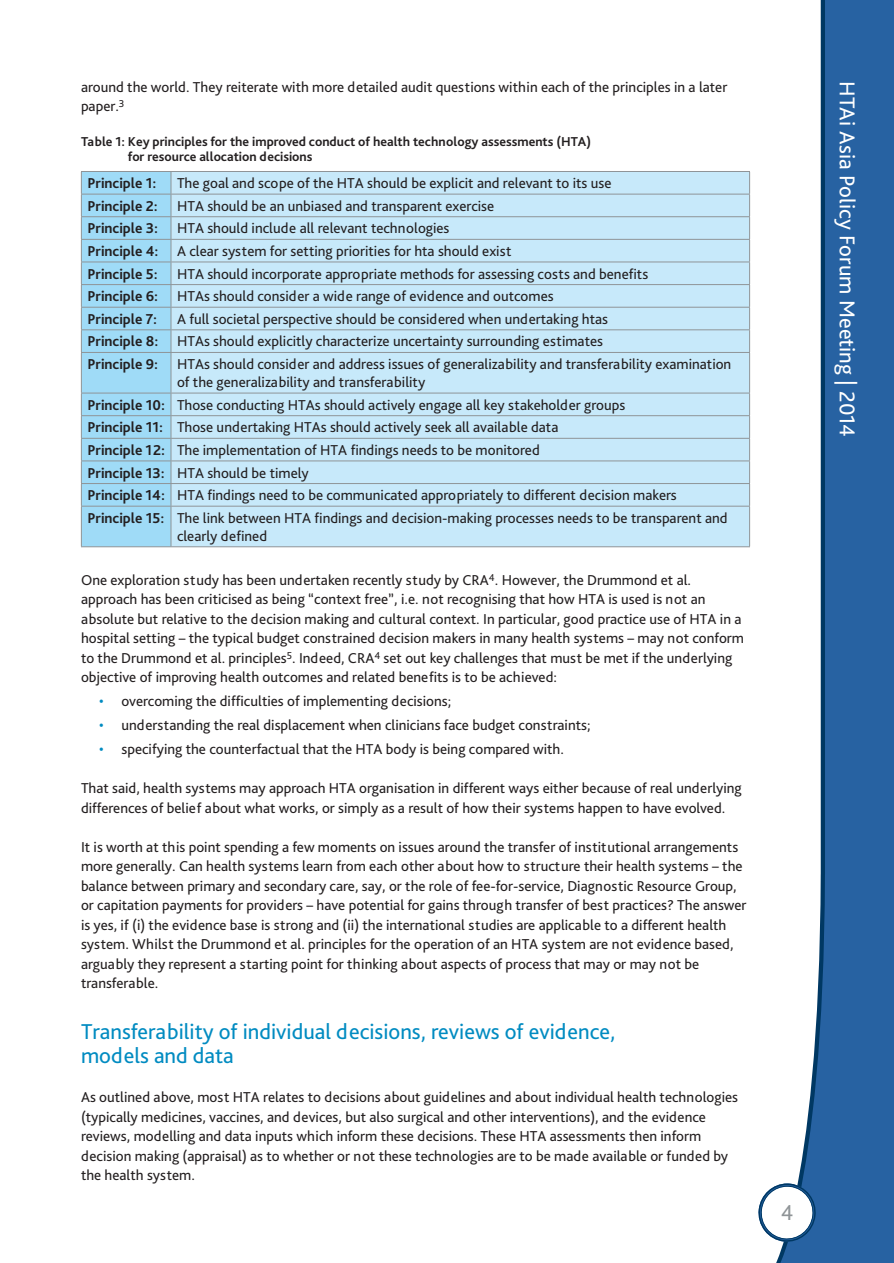
<style>
.page{position:relative;width:894px;height:1263px;background:#fff}
.page>*{position:absolute;margin:0;border:0;box-sizing:border-box;transform-origin:0 0}
.head15{font:22.5px/24px "Bliss Pro";color:#008bc1}
.t1{font:22.5px "Bliss Pro";color:#fff}
.t2{font:22.5px "Bliss Pro";color:#8f9497}
.body{font:15px/19.5px "Bliss Pro";color:#231f20}
.table1_body{font:15px/18px "Bliss Pro";color:#231f20}
.table1_body-2{font:700 15px "Bliss Pro";color:#231f20}
.table_title{font:700 13.5px/15px "Bliss Pro";color:#231f20}
.s1{color:#008bc1}
</style>
<div class="page">
<svg style="left:776px;top:0;width:118px;height:1263px;fill:#2762a2"></svg>
<svg style="left:759px;top:1182px;width:58px;height:63px"></svg>
<div style="left:172px;top:172px;width:577px;height:374px;background:#c7e9fa"></div>
<hr style="left:171px;top:171px;width:579px;height:1px;background:#8f9497">
<hr style="left:171px;top:194px;width:579px;height:1px;background:#8f9497">
<hr style="left:171px;top:216px;width:579px;height:1px;background:#8f9497">
<hr style="left:171px;top:239px;width:579px;height:1px;background:#8f9497">
<hr style="left:171px;top:262px;width:579px;height:1px;background:#8f9497">
<hr style="left:171px;top:284px;width:579px;height:1px;background:#8f9497">
<hr style="left:171px;top:307px;width:579px;height:1px;background:#8f9497">
<hr style="left:171px;top:329px;width:579px;height:1px;background:#8f9497">
<svg style="left:749px;top:172px;width:1px;height:180px"></svg>
<hr style="left:171px;top:352px;width:579px;height:1px;background:#8f9497">
<hr style="left:749px;top:353px;width:1px;height:40px;background:#8f9497">
<hr style="left:171px;top:393px;width:579px;height:1px;background:#8f9497">
<hr style="left:171px;top:415px;width:579px;height:1px;background:#8f9497">
<hr style="left:171px;top:438px;width:579px;height:1px;background:#8f9497">
<hr style="left:171px;top:461px;width:579px;height:1px;background:#8f9497">
<hr style="left:171px;top:483px;width:579px;height:1px;background:#8f9497">
<svg style="left:81px;top:171px;width:91px;height:375px"></svg>
<svg style="left:749px;top:393px;width:1px;height:113px"></svg>
<hr style="left:81px;top:506px;width:90px;height:1px;background:#8f9497">
<hr style="left:81px;top:507px;width:1px;height:39px;background:#8f9497">
<hr style="left:171px;top:506px;width:579px;height:1px;background:#8f9497">
<hr style="left:171px;top:507px;width:1px;height:39px;background:#8f9497">
<hr style="left:749px;top:507px;width:1px;height:39px;background:#8f9497">
<hr style="left:81px;top:546px;width:90px;height:1px;background:#8f9497">
<hr style="left:171px;top:546px;width:579px;height:1px;background:#8f9497">
<p class="body" style="left:81px;top:77px;width:648px">around the world. They reiterate with more detailed audit questions within each of the principles in a later paper.<sup>3</sup></p>
<p class="table_title" style="left:128px;top:133px;width:465px;text-indent:-47px">Table 1: Key principles for the improved conduct of health technology assessments (HTA) for resource allocation decisions</p>
<p class="table1_body-2" style="left:87px;top:174px;width:70px">Principle 1:</p>
<p class="table1_body" style="left:177px;top:174px;width:436px">The goal and scope of the HTA should be explicit and relevant to its use</p>
<p class="table1_body-2" style="left:87px;top:196px;width:72px">Principle 2:</p>
<p class="table1_body" style="left:177px;top:196px;width:319px">HTA should be an unbiased and transparent exercise</p>
<p class="table1_body-2" style="left:87px;top:219px;width:72px">Principle 3:</p>
<p class="table1_body" style="left:177px;top:219px;width:274px">HTA should include all relevant technologies</p>
<p class="table1_body-2" style="left:87px;top:242px;width:73px">Principle 4:</p>
<p class="table1_body" style="left:177px;top:242px;width:336px">A clear system for setting priorities for hta should exist</p>
<p class="table1_body-2" style="left:87px;top:264px;width:72px">Principle 5:</p>
<p class="table1_body" style="left:177px;top:264px;width:473px">HTA should incorporate appropriate methods for assessing costs and benefits</p>
<p class="table1_body-2" style="left:87px;top:287px;width:72px">Principle 6:</p>
<p class="table1_body" style="left:177px;top:287px;width:378px">HTAs should consider a wide range of evidence and outcomes</p>
<p class="table1_body-2" style="left:87px;top:310px;width:71px">Principle 7:</p>
<p class="table1_body" style="left:177px;top:309px;width:433px">A full societal perspective should be considered when undertaking htas</p>
<p class="table1_body-2" style="left:87px;top:332px;width:72px">Principle 8:</p>
<p class="table1_body" style="left:177px;top:332px;width:428px">HTAs should explicitly characterize uncertainty surrounding estimates</p>
<p class="table1_body-2" style="left:87px;top:355px;width:72px">Principle 9:</p>
<p class="table1_body" style="left:177px;top:355px;width:556px">HTAs should consider and address issues of generalizability and transferability examination of the generalizability and transferability</p>
<p class="table1_body-2" style="left:87px;top:395px;width:79px">Principle 10:</p>
<p class="table1_body" style="left:177px;top:395px;width:450px">Those conducting HTAs should actively engage all key stakeholder groups</p>
<p class="table1_body-2" style="left:87px;top:418px;width:77px">Principle 11:</p>
<p class="table1_body" style="left:177px;top:418px;width:383px">Those undertaking HTAs should actively seek all available data</p>
<p class="table1_body-2" style="left:87px;top:441px;width:79px">Principle 12:</p>
<p class="table1_body" style="left:177px;top:441px;width:364px">The implementation of HTA findings needs to be monitored</p>
<p class="table1_body-2" style="left:87px;top:463px;width:79px">Principle 13:</p>
<p class="table1_body" style="left:177px;top:463px;width:133px">HTA should be timely</p>
<p class="table1_body-2" style="left:87px;top:486px;width:79px">Principle 14:</p>
<p class="table1_body" style="left:177px;top:486px;width:501px">HTA findings need to be communicated appropriately to different decision makers</p>
<p class="table1_body-2" style="left:87px;top:508px;width:78px">Principle 15:</p>
<p class="table1_body" style="left:177px;top:508px;width:552px">The link between HTA findings and decision-making processes needs to be transparent and clearly defined</p>
<p class="body" style="left:81px;top:570px;width:665px">One exploration study has been undertaken recently study by CRA<sup>4</sup>. However, the Drummond et al. approach has been criticised as being “context free”, i.e. not recognising that how HTA is used is not an absolute but relative to the decision making and cultural context. In particular, good practice use of HTA in a hospital setting – the typical budget constrained decision makers in many health systems – may not conform to the Drummond et al. principles<sup>5</sup>. Indeed, CRA<sup>4</sup> set out key challenges that must be met if the underlying objective of improving health outcomes and related benefits is to be achieved:</p>
<p class="body" style="left:99px;top:691px;width:354px"><span class="s1">•</span> overcoming the difficulties of implementing decisions;</p>
<p class="body" style="left:99px;top:715px;width:493px"><span class="s1">•</span> understanding the real displacement when clinicians face budget constraints;</p>
<p class="body" style="left:99px;top:739px;width:467px"><span class="s1">•</span> specifying the counterfactual that the HTA body is being compared with.</p>
<p class="body" style="left:81px;top:778px;width:662px">That said, health systems may approach HTA organisation in different ways either because of real underlying differences of belief about what works, or simply as a result of how their systems happen to have evolved.</p>
<p class="body" style="left:81px;top:837px;width:667px">It is worth at this point spending a few moments on issues around the transfer of institutional arrangements more generally. Can health systems learn from each other about how to structure their health systems – the balance between primary and secondary care, say, or the role of fee-for-service, Diagnostic Resource Group, or capitation payments for providers – have potential for gains through transfer of best practices? The answer is yes, if (i) the evidence base is strong and (ii) the international studies are applicable to a different health system. Whilst the Drummond et al. principles for the operation of an HTA system are not evidence based, arguably they represent a starting point for thinking about aspects of process that may or may not be transferable.</p>
<p class="head15" style="left:81px;top:1019px;width:536px">Transferability of individual decisions, reviews of evidence, models and data</p>
<p class="body" style="left:81px;top:1087px;width:659px">As outlined above, most HTA relates to decisions about guidelines and about individual health technologies (typically medicines, vaccines, and devices, but also surgical and other interventions), and the evidence reviews, modelling and data inputs which inform these decisions. These HTA assessments then inform decision making (appraisal) as to whether or not these technologies are to be made available or funded by the health system.</p>
<h1 class="t2" style="left:781px;top:1198px;width:14px">4</h1>
<h1 class="t1" style="left:861px;top:81px;width:357px;rotate:90deg">HTAi Asia Policy Forum Meeting | 2014</h1>
</div>
